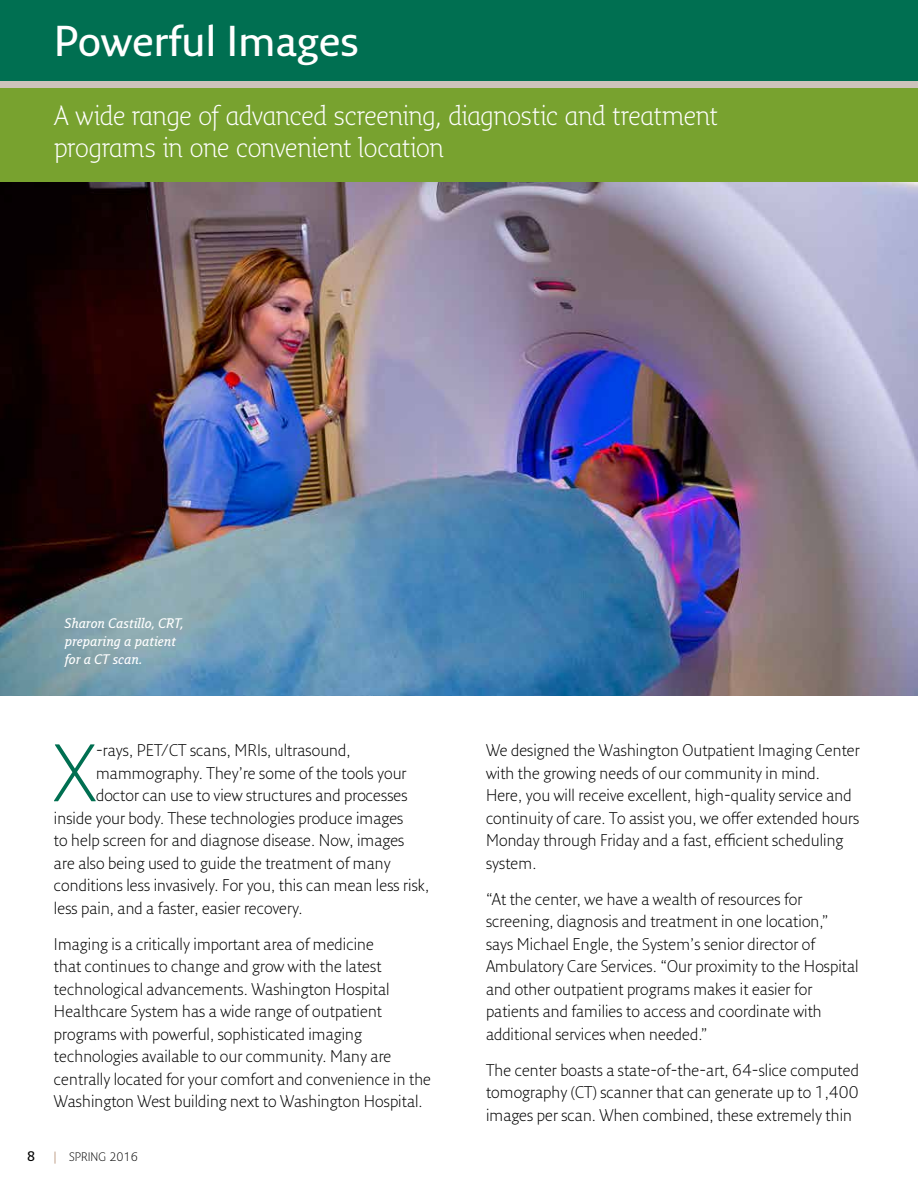
<style>
.page{position:relative;width:918px;height:1188px;background:#fff}
.page>*{position:absolute;margin:0;border:0;box-sizing:border-box;transform-origin:0 0}
.t1{font:300 79.05px "Fresco Sans Pro";color:#006f51}
.t2{font:600 42px "Fresco Sans Pro";letter-spacing:.005em;color:#fff}
.t3{font:300 27px/31.5px "Fresco Inf Sans";letter-spacing:-.015em;color:#fff}
.t4{font:300 16.5px/22.5px "Fresco Sans Pro";letter-spacing:.005em;color:#000}
.t5{font:italic 600 13.5px/18px "Fresco Inf Sans";letter-spacing:.005em;color:#fff}
.t6{font:600 13.5px "Fresco Inf Sans";color:#000}
.t7{font:300 12px "Fresco Inf Sans";color:#000}
.s1{color:#955c37}
</style>
<div class="page">
<div style="left:0;top:88px;width:918px;height:94px;background:#78a22f"></div>
<div style="left:0;top:0;width:918px;height:81px;background:#006f51"></div>
<div style="left:0;top:81px;width:918px;height:6px;background:#cdc3bb"></div>
<img style="left:0;top:182px;width:918px;height:514px">
<h2 class="t2" style="left:54px;top:15px;width:307px">Powerful Images</h2>
<h3 class="t3" style="left:54px;top:100px;width:665px">A wide range of advanced screening, diagnostic and treatment programs in one convenient location</h3>
<p class="t5" style="left:65px;top:614px;width:120px">Sharon Castillo, CRT, preparing a patient for a CT scan.</p>
<h1 class="t1" style="left:54px;top:723px;width:43px">X</h1>
<p class="t4" style="left:96px;top:739px;width:256px">-rays, PET/CT scans, MRIs, ultrasound,</p>
<p class="t4" style="left:96px;top:761px;width:312px">mammography. They’re some of the tools your</p>
<p class="t4" style="left:96px;top:784px;width:313px">doctor can use to view structures and processes</p>
<p class="t4" style="left:54px;top:806px;width:351px">inside your body. These technologies produce images</p>
<p class="t4" style="left:54px;top:829px;width:352px">to help screen for and diagnose disease. Now, images</p>
<p class="t4" style="left:54px;top:851px;width:338px">are also being used to guide the treatment of many</p>
<p class="t4" style="left:54px;top:874px;width:377px">conditions less invasively. For you, this can mean less risk,</p>
<p class="t4" style="left:54px;top:896px;width:250px">less pain, and a faster, easier recovery.</p>
<p class="t4" style="left:54px;top:932px;width:379px">Imaging is a critically important area of medicine<br>that continues to change and grow with the latest technological advancements. Washington Hospital Healthcare System has a wide range of outpatient programs with powerful, sophisticated imaging technologies available to our community. Many are centrally located for your comfort and convenience in the Washington West building next to Washington Hospital.</p>
<p class="t6" style="left:27px;top:1148px;width:10px">8</p>
<p class="t7" style="left:53px;top:1149px;width:86px"><span class="s1">|</span> SPRING 2016</p>
<p class="t4" style="left:486px;top:739px;width:375px">We designed the Washington Outpatient Imaging Center with the growing needs of our community in mind.<br>Here, you will receive excellent, high-quality service and continuity of care. To assist you, we offer extended hours Monday through Friday and a fast, efficient scheduling system.</p>
<p class="t4" style="left:486px;top:887px;width:374px">“At the center, we have a wealth of resources for screening, diagnosis and treatment in one location,” says Michael Engle, the System’s senior director of Ambulatory Care Services. “Our proximity to the Hospital and other outpatient programs makes it easier for patients and families to access and coordinate with additional services when needed.”</p>
<p class="t4" style="left:486px;top:1058px;width:374px;text-align:justify">The center boasts a state-of-the-art, 64-slice computed tomography (CT) scanner that can generate up to 1,400 images per scan. When combined, these extremely thin</p>
</div>
